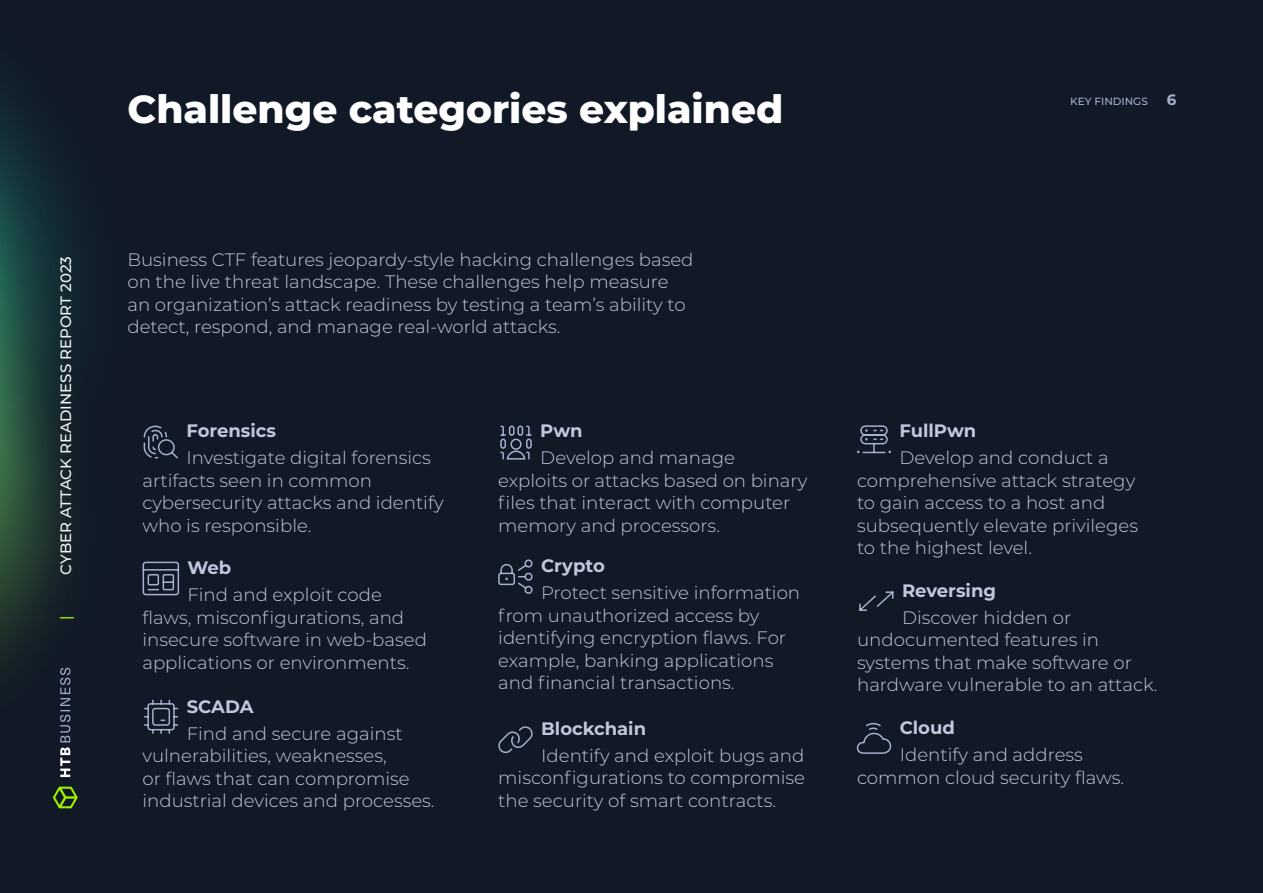
<style>
.page{position:relative;width:1263px;height:893px;background:#111927}
.page>*{position:absolute;margin:0;border:0;box-sizing:border-box;transform-origin:0 0}
.t1{font:800 39px "Montserrat";color:#fff}
.t2{font:300 18px/22.5px "Montserrat";color:#bfc8dc}
.t3{font:700 18px "Montserrat";color:#bfc8dc}
.t4{font:500 15px "Montserrat";color:#f3f4f4}
.t5{font:700 15px "Montserrat";color:#a4b1cd}
.t6{font:500 15px "Montserrat";color:#9fef00}
.t7{font:500 10.5px "Montserrat";color:#a4b1cd}
</style>
<div class="page">
<img style="left:0;top:111px;width:79px;height:676px">
<svg style="left:60px;top:668px;width:10px;height:109px"></svg>
<svg style="left:53px;top:787px;width:25px;height:21px"></svg>
<svg style="left:142px;top:561px;width:38px;height:35px"></svg>
<svg style="left:143px;top:426px;width:35px;height:33px"></svg>
<svg style="left:500px;top:425px;width:32px;height:35px"></svg>
<svg style="left:144px;top:699px;width:35px;height:35px"></svg>
<svg style="left:859px;top:591px;width:35px;height:20px"></svg>
<svg style="left:498px;top:726px;width:35px;height:27px"></svg>
<svg style="left:857px;top:425px;width:34px;height:29px"></svg>
<svg style="left:498px;top:559px;width:35px;height:35px"></svg>
<svg style="left:856px;top:723px;width:36px;height:31px"></svg>
<p class="t4" style="left:55px;top:575px;width:320px;rotate:-90deg">CYBER ATTACK READINESS REPORT 2023</p>
<p class="t6" style="left:55px;top:619px;width:6px;rotate:-90deg">|</p>
<h1 class="t1" style="left:128px;top:80px;width:657px">Challenge categories explained</h1>
<p class="t7" style="left:1070px;top:94px;width:79px">KEY FINDINGS</p>
<p class="t5" style="left:1167px;top:89px;width:11px">6</p>
<p class="t2" style="left:127px;top:247px;width:568px">Business CTF features jeopardy-style hacking challenges based on the live threat landscape. These challenges help measure an organization’s attack readiness by testing a team’s ability to detect, respond, and manage real-world attacks.</p>
<p class="t3" style="left:187px;top:418px;width:91px">Forensics</p>
<p class="t2" style="left:142px;top:446px;width:303px;text-indent:44px">Investigate digital forensics artifacts seen in common cybersecurity attacks and identify who is responsible.</p>
<p class="t3" style="left:899px;top:418px;width:78px">FullPwn</p>
<p class="t2" style="left:857px;top:446px;width:282px;text-indent:42px">Develop and conduct a comprehensive attack strategy to gain access to a host and subsequently elevate privileges to the highest level.</p>
<p class="t3" style="left:540px;top:418px;width:44px">Pwn</p>
<p class="t2" style="left:498px;top:446px;width:311px;text-indent:42px">Develop and manage exploits or attacks based on binary files that interact with computer memory and processors.</p>
<p class="t3" style="left:541px;top:553px;width:65px">Crypto</p>
<p class="t2" style="left:498px;top:581px;width:303px;text-indent:43px">Protect sensitive information from unauthorized access by identifying encryption flaws. For example, banking applications and financial transactions.</p>
<p class="t3" style="left:541px;top:715px;width:106px">Blockchain</p>
<p class="t2" style="left:498px;top:743px;width:308px;text-align:justify;text-indent:43px">Identify and exploit bugs and misconfigurations to compromise the security of smart contracts.</p>
<p class="t3" style="left:188px;top:555px;width:45px">Web</p>
<p class="t2" style="left:142px;top:583px;width:286px;text-indent:45px">Find and exploit code flaws, misconfigurations, and insecure software in web-based applications or environments.</p>
<p class="t3" style="left:902px;top:578px;width:96px">Reversing</p>
<p class="t2" style="left:857px;top:606px;width:302px;text-indent:45px">Discover hidden or undocumented features in systems that make software or hardware vulnerable to an attack.</p>
<p class="t3" style="left:187px;top:694px;width:68px">SCADA</p>
<p class="t2" style="left:142px;top:722px;width:294px;text-indent:44px">Find and secure against vulnerabilities, weaknesses,<br>or flaws that can compromise industrial devices and processes.</p>
<p class="t3" style="left:900px;top:715px;width:57px">Cloud</p>
<p class="t2" style="left:857px;top:743px;width:269px;text-align:center">Identify and address common cloud security flaws.</p>
</div>
